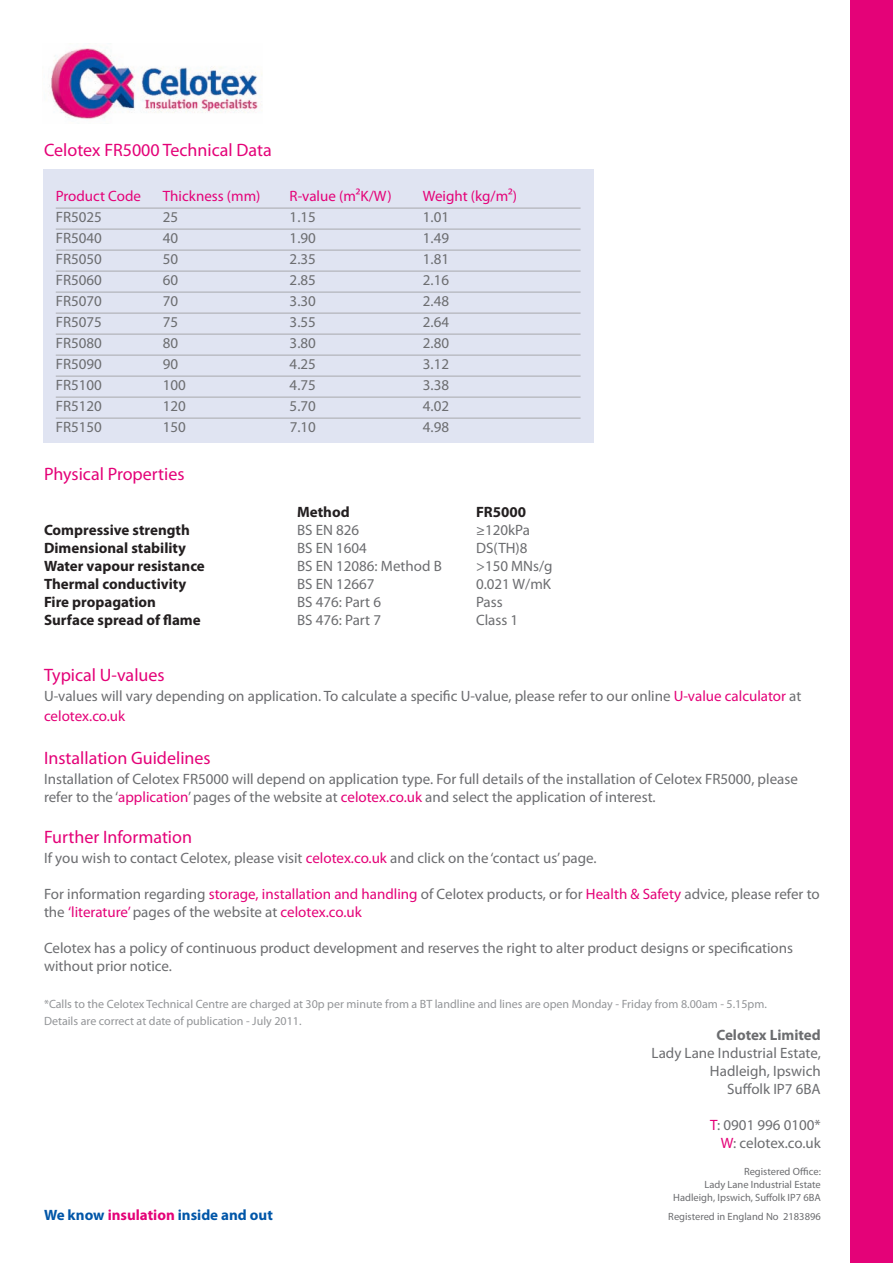
<style>
.page{position:relative;width:893px;height:1263px;background:#fff}
.page>*{position:absolute;margin:0;border:0;box-sizing:border-box;transform-origin:0 0}
.t1{font:18px "Myriad Pro";color:#e40278}
.t2{font:15px/18px "Myriad Pro";color:#6c6d70}
.t3{font:700 15px "Myriad Pro";color:#231f20}
.t4{font:15px "Myriad Pro";color:#e40278}
.t5{font:700 15px "Myriad Pro";color:#0156a8}
.t6{font:700 15px "Myriad Pro";color:#6c6d70}
.t7{font:12px/16.6px "Myriad Pro";color:#939598}
.t8{font:10.5px/12.6px "Myriad Pro";color:#6c6d70;text-align:right}
.s1{color:#e40278}
</style>
<div class="page">
<img style="left:49px;top:48px;width:213px;height:71px">
<div style="left:43px;top:169px;width:550px;height:273px;background:#e0e4f2"></div>
<hr style="left:56px;top:208px;width:525px;height:1px;background:#a8a9ad">
<hr style="left:56px;top:229px;width:525px;height:1px;background:#a8a9ad">
<hr style="left:56px;top:250px;width:525px;height:1px;background:#a8a9ad">
<hr style="left:56px;top:271px;width:525px;height:1px;background:#a8a9ad">
<hr style="left:56px;top:292px;width:525px;height:1px;background:#a8a9ad">
<hr style="left:56px;top:313px;width:525px;height:1px;background:#a8a9ad">
<hr style="left:56px;top:334px;width:525px;height:1px;background:#a8a9ad">
<hr style="left:56px;top:355px;width:525px;height:1px;background:#a8a9ad">
<hr style="left:56px;top:376px;width:525px;height:1px;background:#a8a9ad">
<hr style="left:56px;top:397px;width:525px;height:1px;background:#a8a9ad">
<hr style="left:56px;top:418px;width:525px;height:1px;background:#a8a9ad">
<div style="left:850px;top:0;width:43px;height:1263px;background:#e40278"></div>
<p class="t1" style="left:44px;top:143px;width:229px">Celotex FR5000 Technical Data</p>
<p class="t4" style="left:56px;top:191px;width:87px">Product Code</p>
<p class="t4" style="left:163px;top:191px;width:99px">Thickness (mm)</p>
<p class="t4" style="left:290px;top:191px;width:103px">R-value (m²K/W)</p>
<p class="t4" style="left:423px;top:191px;width:96px">Weight (kg/m²)</p>
<p class="t2" style="left:56px;top:209px;width:48px">FR5025</p>
<p class="t2" style="left:163px;top:209px;width:17px">25</p>
<p class="t2" style="left:290px;top:209px;width:28px">1.15</p>
<p class="t2" style="left:423px;top:209px;width:28px">1.01</p>
<p class="t2" style="left:56px;top:230px;width:48px">FR5040</p>
<p class="t2" style="left:163px;top:230px;width:17px">40</p>
<p class="t2" style="left:290px;top:230px;width:28px">1.90</p>
<p class="t2" style="left:423px;top:230px;width:28px">1.49</p>
<p class="t2" style="left:56px;top:251px;width:48px">FR5050</p>
<p class="t2" style="left:163px;top:251px;width:17px">50</p>
<p class="t2" style="left:290px;top:251px;width:28px">2.35</p>
<p class="t2" style="left:423px;top:251px;width:28px">1.81</p>
<p class="t2" style="left:56px;top:272px;width:48px">FR5060</p>
<p class="t2" style="left:163px;top:272px;width:17px">60</p>
<p class="t2" style="left:290px;top:272px;width:28px">2.85</p>
<p class="t2" style="left:423px;top:272px;width:28px">2.16</p>
<p class="t2" style="left:56px;top:293px;width:48px">FR5070</p>
<p class="t2" style="left:163px;top:293px;width:17px">70</p>
<p class="t2" style="left:290px;top:293px;width:28px">3.30</p>
<p class="t2" style="left:423px;top:293px;width:28px">2.48</p>
<p class="t2" style="left:56px;top:314px;width:48px">FR5075</p>
<p class="t2" style="left:163px;top:314px;width:17px">75</p>
<p class="t2" style="left:290px;top:314px;width:28px">3.55</p>
<p class="t2" style="left:423px;top:314px;width:28px">2.64</p>
<p class="t2" style="left:56px;top:335px;width:48px">FR5080</p>
<p class="t2" style="left:163px;top:335px;width:17px">80</p>
<p class="t2" style="left:290px;top:335px;width:28px">3.80</p>
<p class="t2" style="left:423px;top:335px;width:28px">2.80</p>
<p class="t2" style="left:56px;top:356px;width:48px">FR5090</p>
<p class="t2" style="left:163px;top:356px;width:17px">90</p>
<p class="t2" style="left:290px;top:356px;width:28px">4.25</p>
<p class="t2" style="left:423px;top:356px;width:28px">3.12</p>
<p class="t2" style="left:56px;top:377px;width:48px">FR5100</p>
<p class="t2" style="left:163px;top:377px;width:25px">100</p>
<p class="t2" style="left:290px;top:377px;width:28px">4.75</p>
<p class="t2" style="left:423px;top:377px;width:28px">3.38</p>
<p class="t2" style="left:56px;top:398px;width:48px">FR5120</p>
<p class="t2" style="left:163px;top:398px;width:25px">120</p>
<p class="t2" style="left:290px;top:398px;width:28px">5.70</p>
<p class="t2" style="left:423px;top:398px;width:28px">4.02</p>
<p class="t2" style="left:56px;top:419px;width:48px">FR5150</p>
<p class="t2" style="left:163px;top:419px;width:25px">150</p>
<p class="t2" style="left:290px;top:419px;width:28px">7.10</p>
<p class="t2" style="left:423px;top:419px;width:28px">4.98</p>
<p class="t1" style="left:44px;top:467px;width:142px">Physical Properties</p>
<p class="t3" style="left:297px;top:506px;width:54px">Method</p>
<p class="t3" style="left:476px;top:506px;width:52px">FR5000</p>
<p class="t3" style="left:44px;top:524px;width:147px">Compressive strength</p>
<p class="t2" style="left:297px;top:522px;width:64px">BS EN 826</p>
<p class="t2" style="left:476px;top:522px;width:55px">≥120kPa</p>
<p class="t3" style="left:44px;top:542px;width:144px">Dimensional stability</p>
<p class="t2" style="left:297px;top:540px;width:71px">BS EN 1604</p>
<p class="t2" style="left:476px;top:540px;width:53px">DS(TH)8</p>
<p class="t3" style="left:44px;top:560px;width:162px">Water vapour resistance</p>
<p class="t2" style="left:297px;top:558px;width:146px">BS EN 12086: Method B</p>
<p class="t2" style="left:476px;top:558px;width:78px">&gt;150 MNs/g</p>
<p class="t3" style="left:44px;top:578px;width:144px">Thermal conductivity</p>
<p class="t2" style="left:297px;top:576px;width:79px">BS EN 12667</p>
<p class="t2" style="left:476px;top:576px;width:76px">0.021 W/mK</p>
<p class="t3" style="left:44px;top:596px;width:113px">Fire propagation</p>
<p class="t2" style="left:297px;top:594px;width:85px">BS 476: Part 6</p>
<p class="t2" style="left:476px;top:594px;width:28px">Pass</p>
<p class="t3" style="left:44px;top:614px;width:158px">Surface spread of flame</p>
<p class="t2" style="left:297px;top:612px;width:85px">BS 476: Part 7</p>
<p class="t2" style="left:476px;top:612px;width:44px">Class 1</p>
<p class="t1" style="left:44px;top:669px;width:122px">Typical U-values</p>
<p class="t2" style="left:44px;top:687px;width:759px;line-height:20.2px">U-values will vary depending on application. To calculate a specific U-value, please refer to our online <span class="s1">U-value calculator</span> at <span class="s1">celotex.co.uk</span></p>
<p class="t1" style="left:44px;top:751px;width:168px">Installation Guidelines</p>
<p class="t2" style="left:44px;top:771px;width:755px">Installation of Celotex FR5000 will depend on application type. For full details of the installation of Celotex FR5000, please refer to the ‘<span class="s1">application</span>’ pages of the website at <span class="s1">celotex.co.uk</span> and select the application of interest.</p>
<p class="t1" style="left:44px;top:831px;width:150px">Further Information</p>
<p class="t2" style="left:44px;top:850px;width:554px">If you wish to contact Celotex, please visit <span class="s1">celotex.co.uk</span> and click on the ‘contact us’ page.</p>
<p class="t2" style="left:44px;top:886px;width:777px">For information regarding <span class="s1">storage, installation and handling</span> of Celotex products, or for <span class="s1">Health &amp; Safety</span> advice, please refer to the <span class="s1">‘literature’</span>pages of the website at <span class="s1">celotex.co.uk</span></p>
<p class="t2" style="left:44px;top:940px;width:751px">Celotex has a policy of continuous product development and reserves the right to alter product designs or specifications without prior notice.</p>
<p class="t7" style="left:44px;top:997px;width:724px">*Calls to the Celotex Technical Centre are charged at 30p per minute from a BT landline and lines are open Monday - Friday from 8.00am - 5.15pm.<br>Details are correct at date of publication - July 2011.</p>
<p class="t6" style="left:716px;top:1029px;width:106px">Celotex Limited</p>
<p class="t2" style="left:652px;top:1045px;width:171px;text-align:right">Lady Lane Industrial Estate,<br>Hadleigh, Ipswich<br>Suffolk IP7 6BA</p>
<p class="t2" style="left:710px;top:1117px;width:112px;text-align:right"><span class="s1">T</span>: 0901 996 0100*<br><span class="s1">W</span>: celotex.co.uk</p>
<p class="t8" style="left:673px;top:1166px;width:149px">Registered Office:<br>Lady Lane Industrial Estate<br>Hadleigh, Ipswich, Suffolk IP7 6BA</p>
<p class="t8" style="left:668px;top:1211px;width:154px">Registered in England No 2183896</p>
<p class="t5" style="left:44px;top:1209px;width:230px">We know <span class="s1">insulation</span> inside and out</p>
</div>
